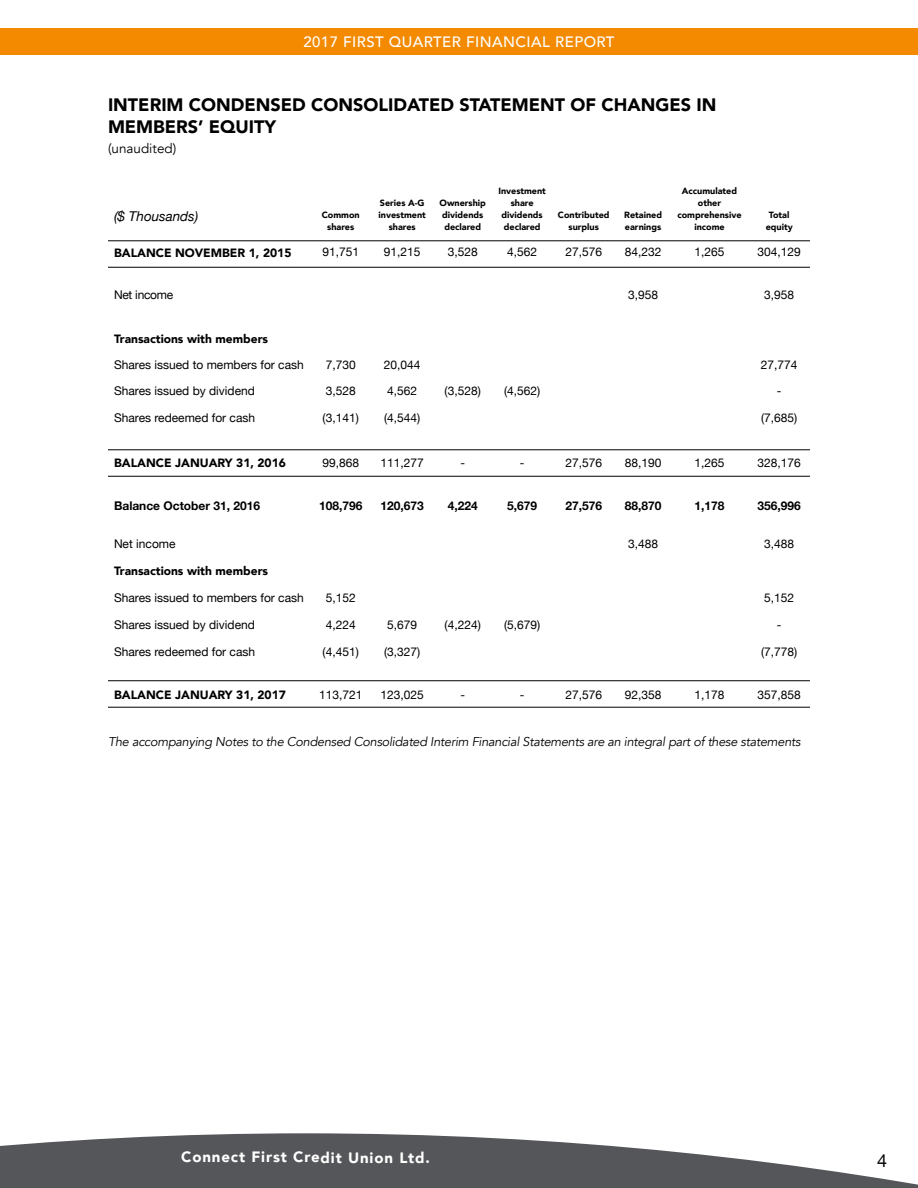
<style>
.page{position:relative;width:918px;height:1188px;background:#fff}
.page>*{position:absolute;margin:0;border:0;box-sizing:border-box;transform-origin:0 0}
.t1{font:900 18px "Avenir";color:#000}
.t2{font:18px "Helvetica Neue";color:#000}
.t3{font:500 15px "Avenir";letter-spacing:.03em;color:#fff}
.t4{font:900 15px "Avenir";letter-spacing:.055em;color:#fff}
.t5{font:italic 13.5px "Helvetica Neue";color:#000}
.t6{font:13.5px "Avenir";color:#000}
.t7{font:italic 12.75px "Avenir";letter-spacing:-.02em;color:#000}
.t8{font:12px "Helvetica Neue";color:#000}
.t9{font:900 12px "Avenir";color:#000}
.t10{font:700 12px "Helvetica Neue";color:#000}
.t11{font:12px "Helvetica Neue";letter-spacing:-.02em;color:#000}
.t12{font:900 9px/12px "Avenir";color:#000;text-align:center}
</style>
<div class="page">
<svg style="left:0;top:1133px;width:918px;height:55px;fill:#55565a"></svg>
<div style="left:0;top:28px;width:918px;height:27px;background:#f38a00"></div>
<hr style="left:108px;top:449px;width:702px;height:1px;background:#000">
<hr style="left:108px;top:680px;width:702px;height:1px;background:#000">
<hr style="left:108px;top:240px;width:702px;height:1px;background:#000">
<hr style="left:108px;top:476px;width:702px;height:1px;background:#000">
<hr style="left:108px;top:707px;width:702px;height:1px;background:#000">
<hr style="left:108px;top:267px;width:702px;height:1px;background:#000">
<p class="t3" style="left:303px;top:29px;width:313px">2017 FIRST QUARTER FINANCIAL REPORT</p>
<h1 class="t1" style="left:108px;top:90px;width:18px">Interim</h1>
<h1 class="t1" style="left:189px;top:90px;width:27px">Condensed</h1>
<h1 class="t1" style="left:311px;top:90px;width:26px">Consolidated</h1>
<h1 class="t1" style="left:460px;top:90px;width:24px">Statement</h1>
<h1 class="t1" style="left:571px;top:90px;width:71px">of changes</h1>
<h1 class="t1" style="left:697px;top:90px;width:10px">in</h1>
<h1 class="t1" style="left:108px;top:111px;width:14px">members</h1>
<h1 class="t1" style="left:198px;top:111px;width:23px">’ equity</h1>
<p class="t6" style="left:108px;top:140px;width:70px">(unaudited)</p>
<p class="t5" style="left:114px;top:207px;width:86px">($ Thousands)</p>
<p class="t12" style="left:322px;top:209px;width:39px">Common shares</p>
<p class="t12" style="left:379px;top:197px;width:49px">Series A-G investment shares</p>
<p class="t12" style="left:440px;top:197px;width:48px;text-align:left">Ownership dividends declared</p>
<p class="t12" style="left:498px;top:185px;width:49px">Investment share dividends declared</p>
<p class="t12" style="left:558px;top:208px;width:53px">Contributed surplus</p>
<p class="t12" style="left:624px;top:208px;width:39px;text-align:left">Retained earnings</p>
<p class="t12" style="left:677px;top:184px;width:66px">Accumulated other comprehensive income</p>
<p class="t12" style="left:766px;top:208px;width:29px">Total equity</p>
<p class="t9" style="left:114px;top:243px;width:17px">Balance</p>
<p class="t9" style="left:175px;top:243px;width:20px">November</p>
<p class="t9" style="left:249px;top:243px;width:44px">1, 2015</p>
<p class="t8" style="left:322px;top:244px;width:38px">91,751</p>
<p class="t8" style="left:384px;top:244px;width:38px">91,215</p>
<p class="t8" style="left:448px;top:244px;width:32px">3,528</p>
<p class="t8" style="left:507px;top:244px;width:32px">4,562</p>
<p class="t8" style="left:565px;top:244px;width:38px">27,576</p>
<p class="t8" style="left:625px;top:244px;width:38px">84,232</p>
<p class="t8" style="left:695px;top:244px;width:32px">1,265</p>
<p class="t8" style="left:758px;top:244px;width:45px">304,129</p>
<p class="t11" style="left:114px;top:286px;width:61px">Net income</p>
<p class="t8" style="left:628px;top:286px;width:32px">3,958</p>
<p class="t8" style="left:764px;top:286px;width:32px">3,958</p>
<p class="t9" style="left:114px;top:329px;width:156px">Transactions with members</p>
<p class="t8" style="left:114px;top:356px;width:191px">Shares issued to members for cash</p>
<p class="t8" style="left:326px;top:356px;width:32px">7,730</p>
<p class="t8" style="left:384px;top:356px;width:38px">20,044</p>
<p class="t8" style="left:761px;top:356px;width:38px">27,774</p>
<p class="t8" style="left:114px;top:382px;width:142px">Shares issued by dividend</p>
<p class="t8" style="left:326px;top:382px;width:32px">3,528</p>
<p class="t8" style="left:387px;top:382px;width:32px">4,562</p>
<p class="t8" style="left:445px;top:382px;width:38px">(3,528)</p>
<p class="t8" style="left:504px;top:382px;width:38px">(4,562)</p>
<p class="t8" style="left:777px;top:382px;width:6px">-</p>
<p class="t8" style="left:114px;top:409px;width:143px">Shares redeemed for cash</p>
<p class="t8" style="left:323px;top:409px;width:38px">(3,141)</p>
<p class="t8" style="left:384px;top:409px;width:38px">(4,544)</p>
<p class="t8" style="left:761px;top:409px;width:38px">(7,685)</p>
<p class="t9" style="left:114px;top:453px;width:17px">Balance</p>
<p class="t9" style="left:175px;top:453px;width:112px">JANUARY 31, 2016</p>
<p class="t8" style="left:322px;top:454px;width:38px">99,868</p>
<p class="t8" style="left:381px;top:454px;width:45px">111,277</p>
<p class="t8" style="left:460px;top:454px;width:6px">-</p>
<p class="t8" style="left:520px;top:454px;width:6px">-</p>
<p class="t8" style="left:565px;top:454px;width:38px">27,576</p>
<p class="t8" style="left:625px;top:454px;width:38px">88,190</p>
<p class="t8" style="left:695px;top:454px;width:32px">1,265</p>
<p class="t8" style="left:758px;top:454px;width:45px">328,176</p>
<p class="t10" style="left:114px;top:496px;width:148px">Balance October 31, 2016</p>
<p class="t10" style="left:319px;top:496px;width:45px">108,796</p>
<p class="t10" style="left:381px;top:496px;width:45px">120,673</p>
<p class="t10" style="left:448px;top:496px;width:32px">4,224</p>
<p class="t10" style="left:507px;top:496px;width:32px">5,679</p>
<p class="t10" style="left:565px;top:496px;width:38px">27,576</p>
<p class="t10" style="left:625px;top:496px;width:38px">88,870</p>
<p class="t10" style="left:695px;top:496px;width:32px">1,178</p>
<p class="t10" style="left:758px;top:496px;width:45px">356,996</p>
<p class="t8" style="left:114px;top:535px;width:63px">Net income</p>
<p class="t8" style="left:628px;top:535px;width:32px">3,488</p>
<p class="t8" style="left:764px;top:535px;width:32px">3,488</p>
<p class="t9" style="left:114px;top:561px;width:156px">Transactions with members</p>
<p class="t8" style="left:114px;top:589px;width:191px">Shares issued to members for cash</p>
<p class="t8" style="left:326px;top:589px;width:32px">5,152</p>
<p class="t8" style="left:764px;top:589px;width:32px">5,152</p>
<p class="t8" style="left:114px;top:616px;width:142px">Shares issued by dividend</p>
<p class="t8" style="left:326px;top:616px;width:32px">4,224</p>
<p class="t8" style="left:387px;top:616px;width:32px">5,679</p>
<p class="t8" style="left:445px;top:616px;width:38px">(4,224)</p>
<p class="t8" style="left:504px;top:616px;width:38px">(5,679)</p>
<p class="t8" style="left:777px;top:616px;width:6px">-</p>
<p class="t8" style="left:114px;top:643px;width:143px">Shares redeemed for cash</p>
<p class="t8" style="left:323px;top:643px;width:38px">(4,451)</p>
<p class="t8" style="left:384px;top:643px;width:38px">(3,327)</p>
<p class="t8" style="left:761px;top:643px;width:38px">(7,778)</p>
<p class="t9" style="left:114px;top:685px;width:17px">Balance</p>
<p class="t9" style="left:175px;top:685px;width:112px">JANUARY 31, 2017</p>
<p class="t8" style="left:319px;top:686px;width:45px">113,721</p>
<p class="t8" style="left:381px;top:686px;width:45px">123,025</p>
<p class="t8" style="left:460px;top:686px;width:6px">-</p>
<p class="t8" style="left:520px;top:686px;width:6px">-</p>
<p class="t8" style="left:565px;top:686px;width:38px">27,576</p>
<p class="t8" style="left:625px;top:686px;width:38px">92,358</p>
<p class="t8" style="left:695px;top:686px;width:32px">1,178</p>
<p class="t8" style="left:758px;top:686px;width:45px">357,858</p>
<p class="t7" style="left:108px;top:734px;width:694px">The accompanying Notes to the Condensed Consolidated Interim Financial Statements are an integral part of these statements</p>
<p class="t4" style="left:181px;top:1144px;width:251px">Connect First Credit Union Ltd.</p>
<h1 class="t2" style="left:877px;top:1148px;width:12px">4</h1>
</div>
